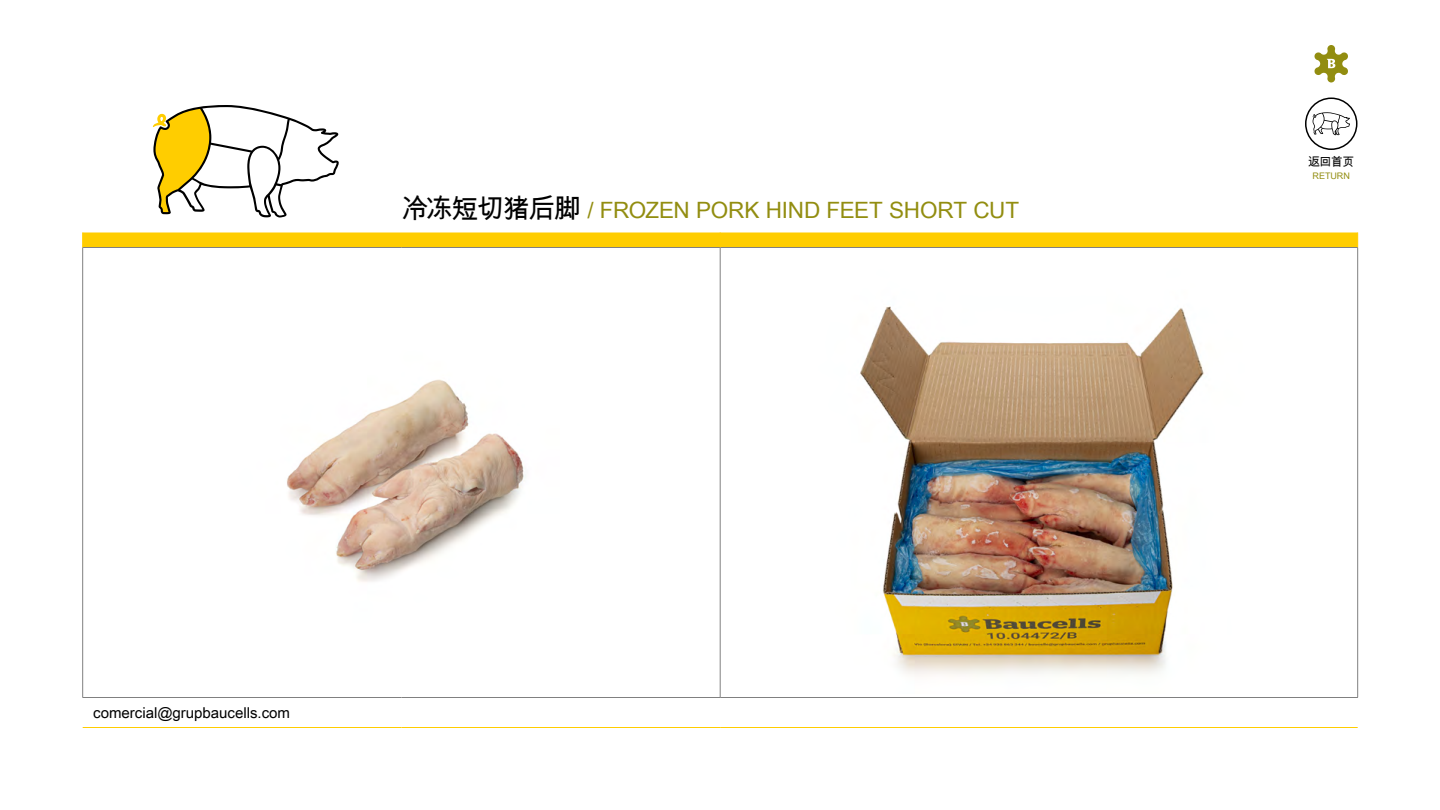
<style>
.page{position:relative;width:1440px;height:810px;background:#fff}
.page>*{position:absolute;margin:0;border:0;box-sizing:border-box;transform-origin:0 0}
.t1{font:22.5px "Arial Unicode MS";letter-spacing:-.01em;color:#928d10}
.t2{font:15px "Arial Unicode MS";color:#000}
.t3{font:12px "Arial Unicode MS";color:#000}
.t4{font:9px "Arial Unicode MS";color:#928d10}
.s1{font-size:27px;color:#000}
</style>
<div class="page">
<hr style="left:82px;top:248px;width:1px;height:449px;background:#808080">
<hr style="left:720px;top:248px;width:1px;height:449px;background:#808080">
<hr style="left:1358px;top:248px;width:1px;height:449px;background:#808080">
<hr style="left:82px;top:697px;width:319px;height:1px;background:#808080">
<hr style="left:401px;top:697px;width:319px;height:1px;background:#808080">
<hr style="left:720px;top:697px;width:638px;height:1px;background:#808080">
<svg style="left:82px;top:232px;width:1277px;height:16px;background:#f7c910"></svg>
<hr style="left:83px;top:727px;width:318px;height:1px;background:#ffcd00">
<hr style="left:401px;top:727px;width:319px;height:1px;background:#ffcd00">
<hr style="left:720px;top:727px;width:638px;height:1px;background:#ffcd00">
<svg style="left:153px;top:105px;width:186px;height:112px"></svg>
<img style="left:287px;top:379px;width:238px;height:203px">
<img style="left:860px;top:306px;width:344px;height:369px">
<svg style="left:1312px;top:112px;width:38px;height:23px"></svg>
<div style="left:1305px;top:98px;width:53px;height:52px;border:2px solid #000;border-radius:50%"></div>
<svg style="left:1314px;top:45px;width:34px;height:37px"></svg>
<p class="t1" style="left:401px;top:193px;width:619px"><span class="s1">冷冻短切猪后脚</span> / FROZEN PORK HIND FEET SHORT CUT</p>
<p class="t2" style="left:93px;top:702px;width:198px">comercial@grupbaucells.com</p>
<p class="t3" style="left:1308px;top:153px;width:48px">返回首页</p>
<p class="t4" style="left:1313px;top:169px;width:39px">RETURN</p>
</div>
